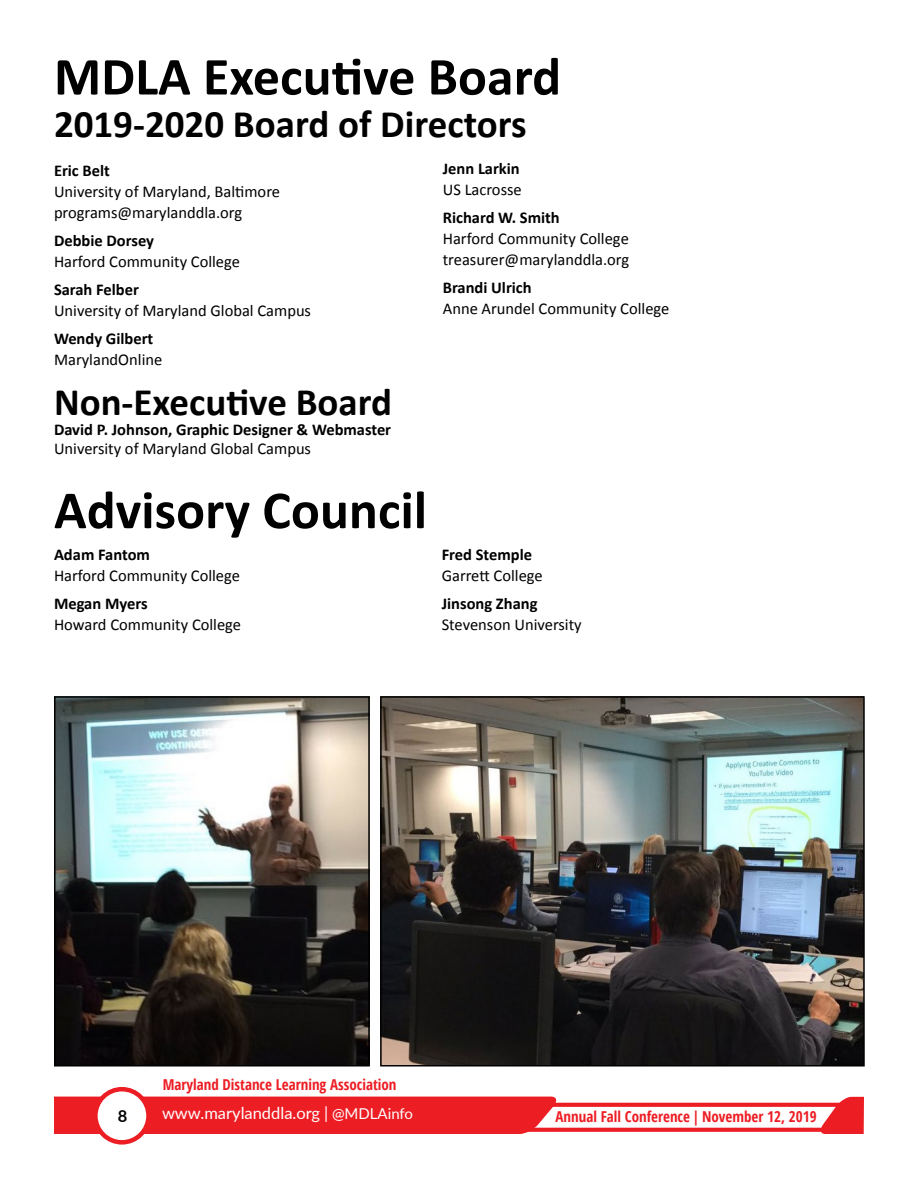
<style>
.page{position:relative;width:918px;height:1188px;background:#fff}
.page>*{position:absolute;margin:0;border:0;box-sizing:border-box;transform-origin:0 0}
.t1{font:700 54px "Calibri";color:#000}
.t2{font:700 39px "Calibri";color:#000}
.t3{font:16.5px/21px "Calibri";color:#000}
.t4{font:700 16.5px "Calibri";color:#000}
.t5{font:16.5px "Lato";color:#fff}
.t6{font:700 16.5px "Lato";color:#000}
.t7{font:700 condensed 15px "Open Sans";color:#ed1d24}
.s1{font-size:15px}
</style>
<div class="page">
<svg style="left:558px;top:1128px;width:263px;height:4px"></svg>
<div style="left:54px;top:1097px;width:504px;height:37px;background:#ed1d24"></div>
<div style="left:95px;top:1089px;width:54px;height:53px;background:#fff;border-radius:50%"></div>
<div style="left:93px;top:1087px;width:58px;height:58px;border:4px solid #ed1d24;border-radius:50%"></div>
<svg style="left:543px;top:1103px;width:278px;height:4px"></svg>
<svg style="left:821px;top:1097px;width:43px;height:37px"></svg>
<img style="left:57px;top:699px;width:310px;height:364px">
<div style="left:54px;top:696px;width:316px;height:370px;border:2px solid #000"></div>
<img style="left:383px;top:699px;width:479px;height:364px">
<div style="left:380px;top:696px;width:485px;height:370px;border:2px solid #000"></div>
<h1 class="t1" style="left:54px;top:42px;width:509px">MDLA Executive Board</h1>
<h2 class="t2" style="left:54px;top:99px;width:474px">2019-2020 Board of Directors</h2>
<p class="t4" style="left:54px;top:160px;width:57px">Eric Belt</p>
<p class="t3" style="left:54px;top:181px;width:228px">University of Maryland, Baltimore programs@marylanddla.org</p>
<p class="t4" style="left:54px;top:230px;width:101px">Debbie Dorsey</p>
<p class="t3" style="left:54px;top:251px;width:188px">Harford Community College</p>
<p class="t4" style="left:54px;top:279px;width:86px">Sarah Felber</p>
<p class="t3" style="left:54px;top:300px;width:259px">University of Maryland Global Campus</p>
<p class="t4" style="left:54px;top:328px;width:101px">Wendy Gilbert</p>
<p class="t3" style="left:54px;top:349px;width:110px">MarylandOnline</p>
<h2 class="t2" style="left:54px;top:377px;width:340px">Non-Executive Board</h2>
<p class="t4" style="left:54px;top:419px;width:339px">David P. Johnson, Graphic Designer &amp; Webmaster</p>
<p class="t3" style="left:54px;top:438px;width:259px">University of Maryland Global Campus</p>
<h1 class="t1" style="left:54px;top:476px;width:375px">Advisory Council</h1>
<p class="t4" style="left:54px;top:544px;width:97px">Adam Fantom</p>
<p class="t3" style="left:54px;top:566px;width:188px">Harford Community College</p>
<p class="t4" style="left:54px;top:593px;width:95px">Megan Myers</p>
<p class="t3" style="left:54px;top:614px;width:189px">Howard Community College</p>
<p class="t4" style="left:443px;top:158px;width:79px">Jenn Larkin</p>
<p class="t3" style="left:443px;top:179px;width:81px">US Lacrosse</p>
<p class="t4" style="left:443px;top:207px;width:119px">Richard W. Smith</p>
<p class="t3" style="left:443px;top:228px;width:188px">Harford Community College treasurer@marylanddla.org</p>
<p class="t4" style="left:443px;top:277px;width:90px">Brandi Ulrich</p>
<p class="t3" style="left:443px;top:298px;width:228px">Anne Arundel Community College</p>
<p class="t4" style="left:442px;top:544px;width:92px">Fred Stemple</p>
<p class="t3" style="left:442px;top:566px;width:103px">Garrett College</p>
<p class="t4" style="left:442px;top:593px;width:97px">Jinsong Zhang</p>
<p class="t3" style="left:442px;top:614px;width:142px">Stevenson University</p>
<p class="t6" style="left:118px;top:1104px;width:11px">8</p>
<p class="t7" style="left:163px;top:1074px;width:235px">Maryland Distance Learning Association</p>
<p class="t5" style="left:162px;top:1101px;width:253px">www.marylanddla.org | <span class="s1">@MDLAinfo</span></p>
<p class="t7" style="left:556px;top:1106px;width:263px">Annual Fall Conference |November 12, 2019</p>
</div>
